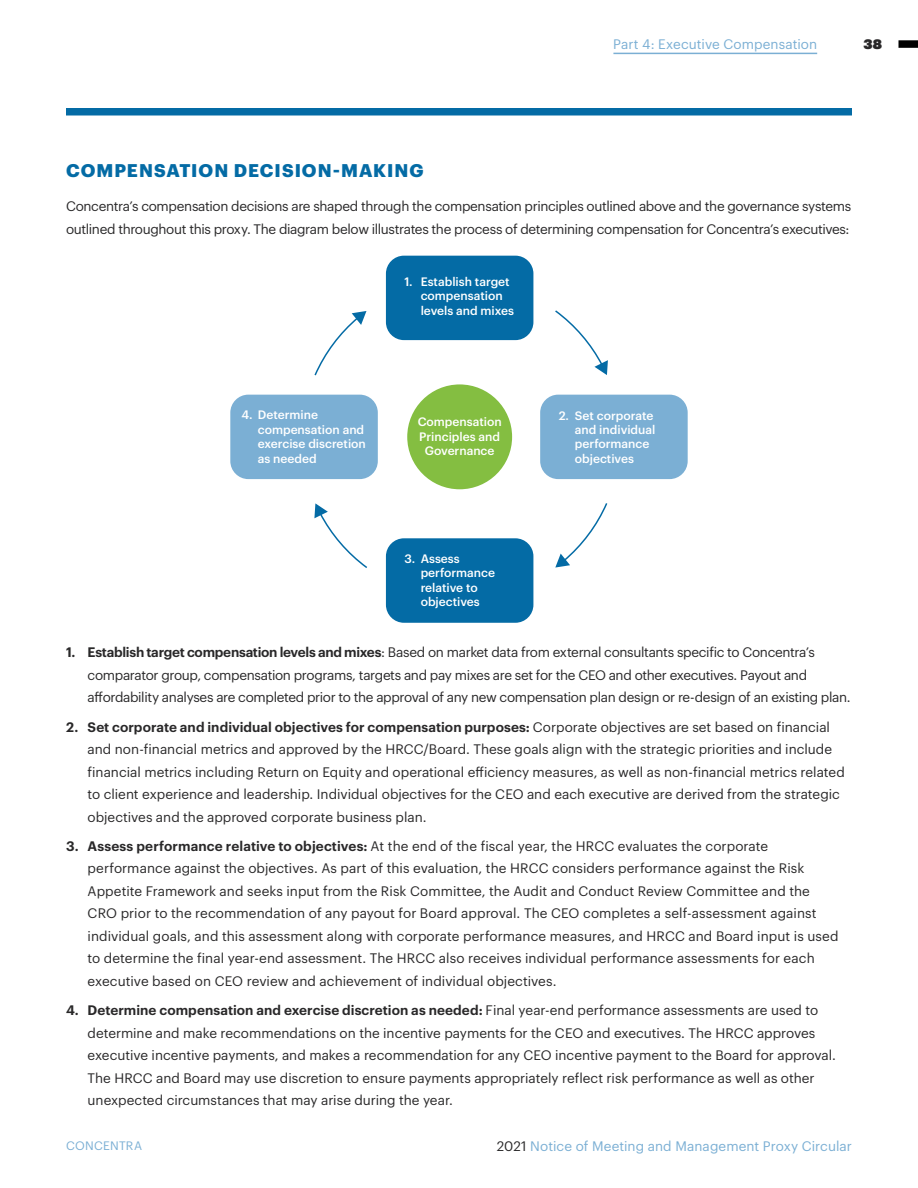
<style>
.page{position:relative;width:918px;height:1188px;background:#fff}
.page>*{position:absolute;margin:0;border:0;box-sizing:border-box;transform-origin:0 0}
.t1{font:700 18px "Graphik";letter-spacing:.055em;color:#046ba5}
.t2{font:13.5px/22.5px "Graphik";color:#292829}
.t3{font:13.5px/22.5px "Graphik";letter-spacing:-.025em;color:#292829}
.t4{font:13.5px "Graphik";letter-spacing:.005em;color:#7bafd4}
.t5{font:13.5px "Graphik Super";color:#292829}
.t6{font:500 12px/14.4px "Graphik";color:#fff}
.t7{font:12px "Graphik";letter-spacing:.025em;color:#7bafd4}
.s1{font-weight:600}
.s2{color:#292829}
</style>
<div class="page">
<div style="left:66px;top:108px;width:786px;height:8px;background:#046ba5"></div>
<div style="left:407px;top:384px;width:105px;height:105px;background:#84be41;border-radius:50%"></div>
<div style="left:540px;top:395px;width:148px;height:84px;background:#7bafd4;border-radius:18px"></div>
<div style="left:386px;top:256px;width:147px;height:84px;background:#046ba5;border-radius:18px"></div>
<div style="left:386px;top:538px;width:147px;height:85px;background:#046ba5;border-radius:18px"></div>
<div style="left:230px;top:395px;width:148px;height:84px;background:#7bafd4;border-radius:18px"></div>
<svg style="left:314px;top:311px;width:52px;height:65px"></svg>
<svg style="left:314px;top:503px;width:53px;height:65px"></svg>
<svg style="left:555px;top:310px;width:53px;height:65px"></svg>
<svg style="left:555px;top:503px;width:53px;height:65px"></svg>
<div style="left:898px;top:40px;width:20px;height:8px;background:#000"></div>
<hr style="left:613px;top:53px;width:204px;height:1px;background:#7bafd4">
<p class="t4" style="left:613px;top:34px;width:205px">Part 4: Executive Compensation</p>
<p class="t5" style="left:863px;top:33px;width:20px">38</p>
<h1 class="t1" style="left:66px;top:156px;width:359px">COMPENSATION DECISION-MAKING</h1>
<p class="t3" style="left:66px;top:194px;width:787px">Concentra’s compensation decisions are shaped through the compensation principles outlined above and the governance systems outlined throughout this proxy. The diagram below illustrates the process of determining compensation for Concentra’s executives:</p>
<p class="t6" style="left:258px;top:407px;width:110px;text-indent:-16px">4. Determine compensation and exercise discretion as needed</p>
<p class="t6" style="left:421px;top:273px;width:95px;text-indent:-16px">1. Establish target compensation levels and mixes</p>
<p class="t6" style="left:418px;top:414px;width:85px;text-align:center">Compensation<br>Principles and<br>Governance</p>
<p class="t6" style="left:575px;top:407px;width:82px;text-indent:-16px">2. Set corporate and individual performance objectives</p>
<p class="t6" style="left:421px;top:550px;width:76px;text-indent:-16px">3. Assess performance relative to objectives</p>
<p class="t3" style="left:88px;top:640px;width:765px;text-indent:-22px"><span class="s1">1. Establish target compensation levels and mixes</span>: Based on market data from external consultants specific to Concentra’s comparator group, compensation programs, targets and pay mixes are set for the CEO and other executives. Payout and affordability analyses are completed prior to the approval of any new compensation plan design or re-design of an existing plan.</p>
<p class="t2" style="left:88px;top:714px;width:759px;text-indent:-22px"><span class="s1">2. Set corporate and individual objectives for compensation purposes:</span> Corporate objectives are set based on financial and non-financial metrics and approved by the HRCC/Board. These goals align with the strategic priorities and include financial metrics including Return on Equity and operational efficiency measures, as well as non-financial metrics related to client experience and leadership. Individual objectives for the CEO and each executive are derived from the strategic objectives and the approved corporate business plan.</p>
<p class="t2" style="left:88px;top:834px;width:752px;text-indent:-22px"><span class="s1">3. Assess performance relative to objectives:</span> At the end of the fiscal year, the HRCC evaluates the corporate performance against the objectives. As part of this evaluation, the HRCC considers performance against the Risk Appetite Framework and seeks input from the Risk Committee, the Audit and Conduct Review Committee and the CRO prior to the recommendation of any payout for Board approval. The CEO completes a self-assessment against individual goals, and this assessment along with corporate performance measures, and HRCC and Board input is used to determine the final year-end assessment. The HRCC also receives individual performance assessments for each executive based on CEO review and achievement of individual objectives.</p>
<p class="t2" style="left:88px;top:998px;width:750px;text-indent:-22px"><span class="s1">4. Determine compensation and exercise discretion as needed:</span> Final year-end performance assessments are used to determine and make recommendations on the incentive payments for the CEO and executives. The HRCC approves executive incentive payments, and makes a recommendation for any CEO incentive payment to the Board for approval.<br>The HRCC and Board may use discretion to ensure payments appropriately reflect risk performance as well as other unexpected circumstances that may arise during the year.</p>
<p class="t7" style="left:66px;top:1136px;width:78px">CONCENTRA</p>
<p class="t4" style="left:497px;top:1136px;width:357px"><span class="s2">2021</span> Notice of Meeting and Management Proxy Circular</p>
</div>
